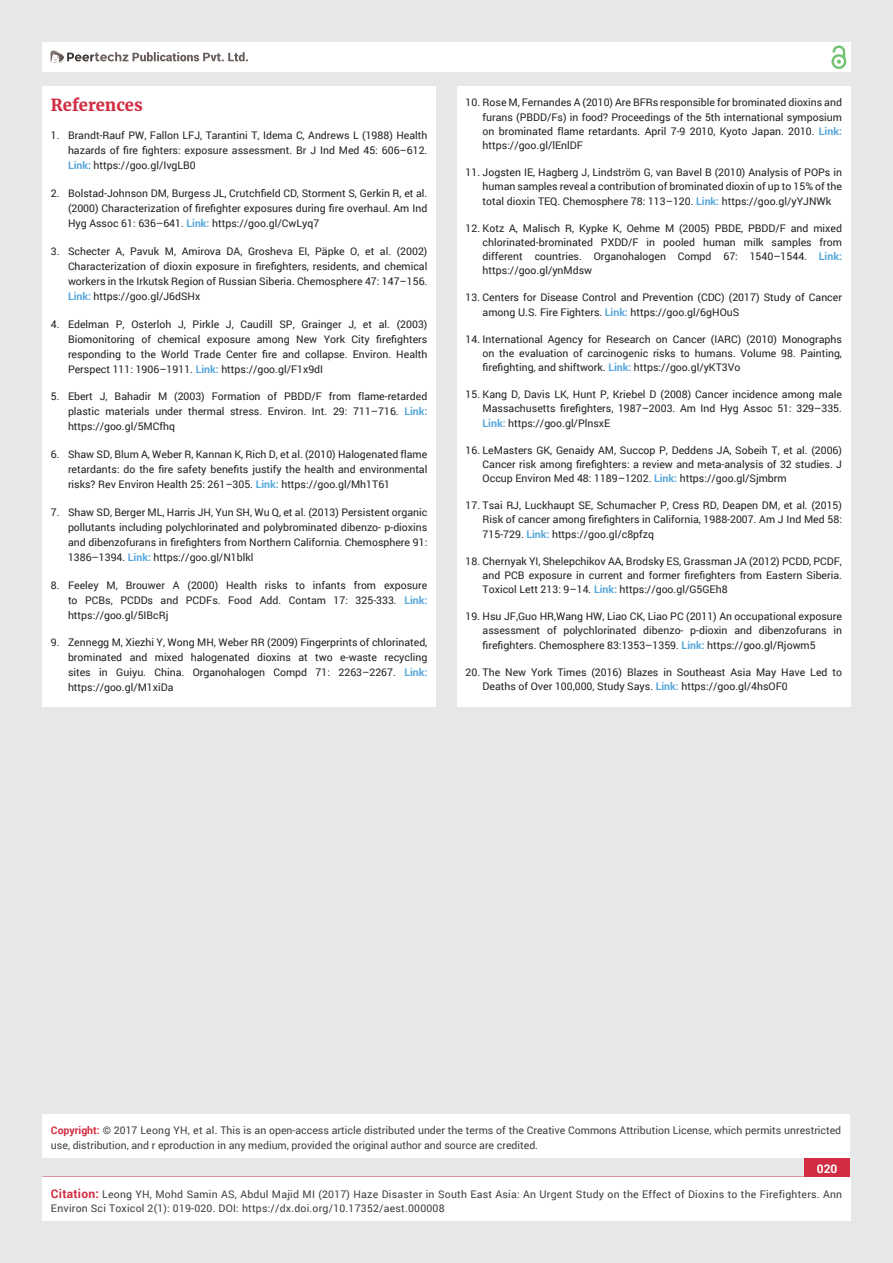
<style>
.page{position:relative;width:893px;height:1263px;background:#e6e7e9}
.page>*{position:absolute;margin:0;border:0;box-sizing:border-box;transform-origin:0 0}
.t1{font:700 16.5px "Merriweather";color:#d12c41}
.t2{font:700 12px "Roboto";color:#fff}
.t3{font:10.5px/15px "Roboto";color:#231f20;text-align:justify}
.t4{font:10.5px/15px "Roboto";color:#3e3e3f}
.t5{font:10.5px/13.5px "Roboto";letter-spacing:.02em;color:#3e3e3f}
.s1{font-weight:700;color:#56a7dc}
.s2{font-weight:700;color:#d12c41}
.s3{color:#0b0c0b}
.s4{font-weight:700;font-size:12px;color:#d12c41}
</style>
<div class="page">
<div style="left:42px;top:43px;width:808px;height:29px;background:#fff"></div>
<div style="left:831px;top:54px;width:15px;height:15px;border:2px solid #72c272;border-radius:50%"></div>
<svg style="left:831px;top:45px;width:15px;height:19px"></svg>
<div style="left:804px;top:1157px;width:46px;height:43px;background:#d12c41"></div>
<div style="left:42px;top:1177px;width:809px;height:43px;background:#fff"></div>
<svg style="left:49px;top:50px;width:199px;height:14px"></svg>
<div style="left:42px;top:1115px;width:808px;height:43px;background:#fff"></div>
<div style="left:42px;top:87px;width:394px;height:620px;background:#fff"></div>
<div style="left:457px;top:87px;width:393px;height:620px;background:#fff"></div>
<h1 class="t1" style="left:51px;top:95px;width:93px">References</h1>
<p class="t3" style="left:68px;top:128px;width:361px;text-indent:-17px">1. Brandt-Rauf PW, Fallon LFJ, Tarantini T, Idema C, Andrews L (1988) Health hazards of fire fighters: exposure assessment. Br J Ind Med 45: 606–612.<br><span class="s1">Link:</span> https://goo.gl/IvgLB0</p>
<p class="t3" style="left:68px;top:185px;width:361px;text-indent:-17px">2. Bolstad-Johnson DM, Burgess JL, Crutchfield CD, Storment S, Gerkin R, et al. (2000) Characterization of firefighter exposures during fire overhaul. Am Ind Hyg Assoc 61: 636–641. <span class="s1">Link:</span> https://goo.gl/CwLyq7</p>
<p class="t3" style="left:68px;top:243px;width:361px;text-indent:-17px">3. Schecter A, Pavuk M, Amirova DA, Grosheva EI, Päpke O, et al. (2002)<br>Characterization of dioxin exposure in firefighters, residents, and chemical workers in the Irkutsk Region of Russian Siberia. Chemosphere 47: 147–156.<br><span class="s1">Link:</span> https://goo.gl/J6dSHx</p>
<p class="t3" style="left:68px;top:316px;width:361px;text-indent:-17px">4. Edelman P, Osterloh J, Pirkle J, Caudill SP, Grainger J, et al. (2003)<br>Biomonitoring of chemical exposure among New York City firefighters responding to the World Trade Center fire and collapse. Environ. Health Perspect 111: 1906–1911. <span class="s1">Link:</span> https://goo.gl/F1x9dI</p>
<p class="t3" style="left:68px;top:389px;width:361px;text-indent:-17px">5. Ebert J, Bahadir M (2003) Formation of PBDD/F from flame-retarded plastic materials under thermal stress. Environ. Int. 29: 711–716. <span class="s1">Link: </span>https://goo.gl/5MCfhq</p>
<p class="t3" style="left:68px;top:446px;width:361px;text-indent:-17px">6. Shaw SD, Blum A, Weber R, Kannan K, Rich D, et al. (2010) Halogenated flame retardants: do the fire safety benefits justify the health and environmental risks? Rev Environ Health 25: 261–305. <span class="s1">Link:</span> https://goo.gl/Mh1T61</p>
<p class="t3" style="left:68px;top:504px;width:361px;text-indent:-17px">7. Shaw SD, Berger ML, Harris JH, Yun SH, Wu Q, et al. (2013) Persistent organic pollutants including polychlorinated and polybrominated dibenzo- p-dioxins and dibenzofurans in firefighters from Northern California. Chemosphere 91:<br>1386–1394. <span class="s1">Link:</span> https://goo.gl/N1blkl</p>
<p class="t3" style="left:68px;top:577px;width:361px;text-indent:-17px">8. Feeley M, Brouwer A (2000) Health risks to infants from exposure to PCBs, PCDDs and PCDFs. Food Add. Contam 17: 325-333. <span class="s1">Link: </span>https://goo.gl/5IBcRj</p>
<p class="t3" style="left:68px;top:635px;width:361px;text-indent:-17px">9. Zennegg M, Xiezhi Y, Wong MH, Weber RR (2009) Fingerprints of chlorinated, brominated and mixed halogenated dioxins at two e-waste recycling sites in Guiyu. China. Organohalogen Compd 71: 2263–2267. <span class="s1">Link: </span>https://goo.gl/M1xiDa</p>
<p class="t3" style="left:483px;top:95px;width:361px;line-height:14.2px;text-indent:-17px">10. Rose M, Fernandes A (2010) Are BFRs responsible for brominated dioxins and furans (PBDD/Fs) in food? Proceedings of the 5th international symposium on brominated flame retardants. April 7-9 2010, Kyoto Japan. 2010. <span class="s1">Link: </span>https://goo.gl/lEnlDF</p>
<p class="t3" style="left:483px;top:165px;width:361px;line-height:14.2px;text-indent:-17px">11. Jogsten IE, Hagberg J, Lindström G, van Bavel B (2010) Analysis of POPs in human samples reveal a contribution of brominated dioxin of up to 15% of the total dioxin TEQ. Chemosphere 78: 113–120. <span class="s1">Link:</span> https://goo.gl/yYJNWk</p>
<p class="t3" style="left:483px;top:220px;width:361px;line-height:14.2px;text-indent:-17px">12. Kotz A, Malisch R, Kypke K, Oehme M (2005) PBDE, PBDD/F and mixed chlorinated-brominated PXDD/F in pooled human milk samples from different countries. Organohalogen Compd 67: 1540–1544. <span class="s1">Link: </span>https://goo.gl/ynMdsw</p>
<p class="t3" style="left:483px;top:290px;width:361px;line-height:14.2px;text-indent:-17px">13. Centers for Disease Control and Prevention (CDC) (2017) Study of Cancer among U.S. Fire Fighters. <span class="s1">Link:</span> https://goo.gl/6gHOuS</p>
<p class="t3" style="left:483px;top:331px;width:361px;line-height:14.2px;text-indent:-17px">14. International Agency for Research on Cancer (IARC) (2010) Monographs on the evaluation of carcinogenic risks to humans. Volume 98. Painting, firefighting, and shiftwork. <span class="s1">Link:</span> https://goo.gl/yKT3Vo</p>
<p class="t3" style="left:483px;top:387px;width:361px;line-height:14.2px;text-indent:-17px">15. Kang D, Davis LK, Hunt P, Kriebel D (2008) Cancer incidence among male Massachusetts firefighters, 1987–2003. Am Ind Hyg Assoc 51: 329–335.<br><span class="s1">Link:</span> https://goo.gl/PlnsxE</p>
<p class="t3" style="left:483px;top:442px;width:361px;line-height:14.2px;text-indent:-17px">16. LeMasters GK, Genaidy AM, Succop P, Deddens JA, Sobeih T, et al. (2006)<br>Cancer risk among firefighters: a review and meta-analysis of 32 studies. J Occup Environ Med 48: 1189–1202. <span class="s1">Link:</span> https://goo.gl/Sjmbrm</p>
<p class="t3" style="left:483px;top:498px;width:361px;line-height:14.2px;text-indent:-17px">17. Tsai RJ, Luckhaupt SE, Schumacher P, Cress RD, Deapen DM, et al. (2015)<br>Risk of cancer among firefighters in California, 1988-2007. Am J Ind Med 58:<br>715-729. <span class="s1">Link:</span> https://goo.gl/c8pfzq</p>
<p class="t3" style="left:483px;top:553px;width:361px;line-height:14.2px;text-indent:-17px">18. Chernyak YI, Shelepchikov AA, Brodsky ES, Grassman JA (2012) PCDD, PCDF, and PCB exposure in current and former firefighters from Eastern Siberia.<br>Toxicol Lett 213: 9–14. <span class="s1">Link:</span> https://goo.gl/G5GEh8</p>
<p class="t3" style="left:483px;top:609px;width:361px;line-height:14.2px;text-indent:-17px">19. Hsu JF,Guo HR,Wang HW, Liao CK, Liao PC (2011) An occupational exposure assessment of polychlorinated dibenzo- p-dioxin and dibenzofurans in firefighters. Chemosphere 83:1353–1359. <span class="s1">Link:</span> https://goo.gl/Rjowm5</p>
<p class="t3" style="left:483px;top:664px;width:361px;line-height:14.2px;text-indent:-17px">20. The New York Times (2016) Blazes in Southeast Asia May Have Led to<br>Deaths of Over 100,000, Study Says. <span class="s1">Link:</span> https://goo.gl/4hsOF0</p>
<p class="t4" style="left:51px;top:1123px;width:792px"><span class="s2">Copyright:</span> © 2017 Leong YH, et al<span class="s3">.</span> This is an open-access article distributed under the terms of the Creative Commons Attribution License, which permits unrestricted use, distribution, and r eproduction in any medium, provided the original author and source are credited.</p>
<p class="t2" style="left:817px;top:1161px;width:22px">020</p>
<p class="t5" style="left:51px;top:1188px;width:793px"><span class="s4">Citation:</span> Leong YH, Mohd Samin AS, Abdul Majid MI (2017) Haze Disaster in South East Asia: An Urgent Study on the Effect of Dioxins to the Firefighters. Ann<br>Environ Sci Toxicol 2(1): 019-020. DOI: https://dx.doi.org/10.17352/aest.000008</p>
</div>
